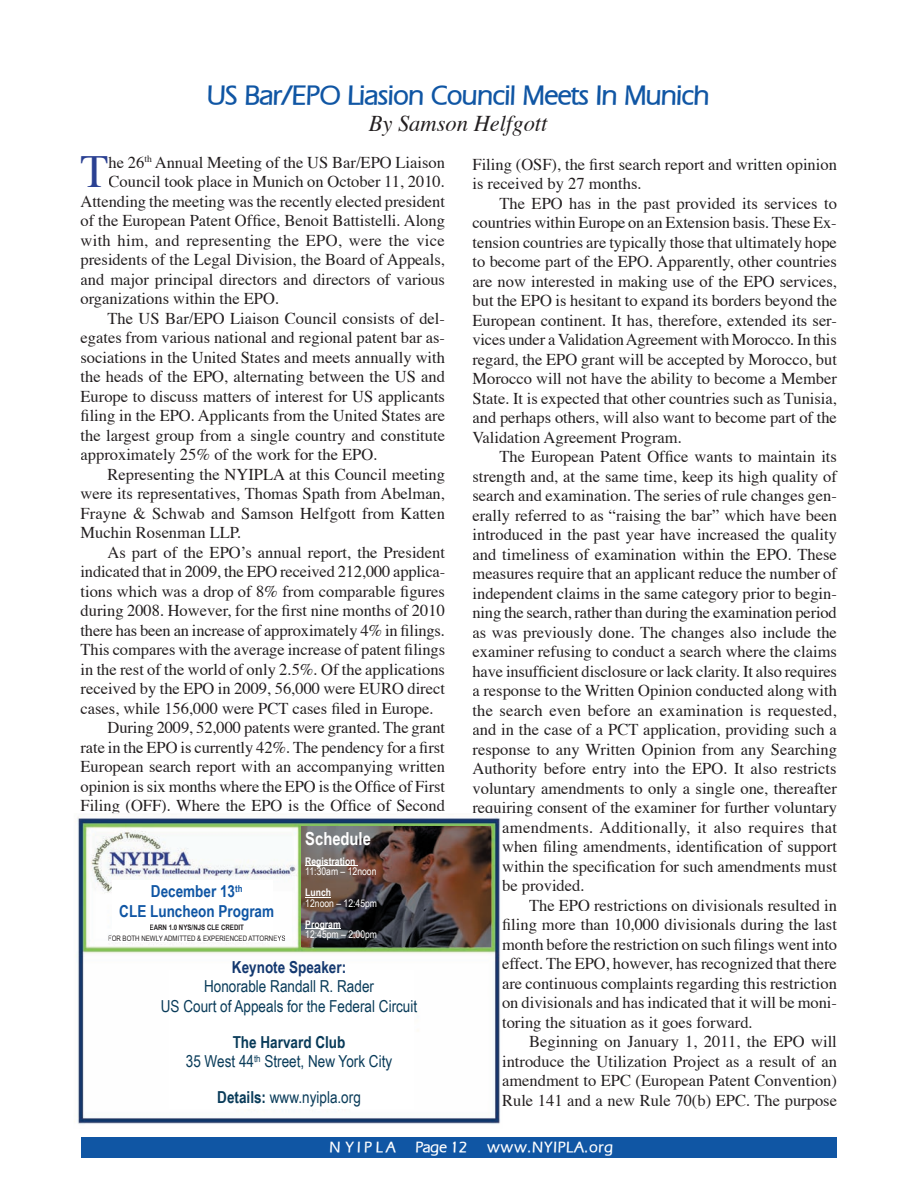
<style>
.page{position:relative;width:918px;height:1188px;background:#fff}
.page>*{position:absolute;margin:0;border:0;box-sizing:border-box;transform-origin:0 0}
.t1{font:45.9px "Times";color:#2a4092}
.t2{font:700 27px "Eric";color:#1056a4}
.t3{font:italic 22.5px "Times";color:#231f20}
.t4{font:700 18px "Arial Narrow";color:#fff}
.t5{font:16.5px/19.5px "Times";color:#231f20}
.t6{font:16.5px/19.5px "Arial Narrow";color:#093b59;text-align:center}
.t7{font:16.5px "Times";letter-spacing:.025em;color:#231f20}
.t8{font:16.5px "Times";letter-spacing:.02em;color:#231f20}
.t9{font:700 16.5px/19.5px "Arial Narrow";color:#1056a4;text-align:center}
.t10{font:700 16.5px "Arial Narrow";color:#13386f}
.t11{font:700 15px "Eric";letter-spacing:.11em;color:#fff}
.t12{font:700 15px "Eric";letter-spacing:.06em;color:#fff}
.t13{font:10.5px "Arial Narrow";color:#fff}
.t14{font:700 10.5px "Arial Narrow";color:#fff}
.t15{font:700 7.5px "Arial Narrow";color:#231f20}
.s1{font-weight:700}
</style>
<div class="page">
<div style="left:81px;top:1137px;width:756px;height:21px;background:#1056a4"></div>
<img style="left:74px;top:816px;width:427px;height:308px">
<div style="left:169px;top:970px;width:245px;height:138px;background:#fff"></div>
<div style="left:113px;top:880px;width:160px;height:62px;background:#fff"></div>
<img style="left:108px;top:935px;width:177px;height:6px">
<div style="left:113px;top:935px;width:160px;height:6px;background:#fff"></div>
<img style="left:301px;top:827px;width:189px;height:120px">
<hr style="left:305px;top:866px;width:53px;height:1px;background:#fff">
<svg style="left:305px;top:897px;width:26px;height:1px"></svg>
<hr style="left:305px;top:929px;width:36px;height:1px;background:#fff">
<h2 class="t2" style="left:207px;top:76px;width:503px">US Bar/EPO Liasion Council Meets In Munich</h2>
<h3 class="t3" style="left:369px;top:103px;width:180px">By Samson Helfgott</h3>
<h1 class="t1" style="left:81px;top:129px;width:30px">T</h1>
<p class="t5" style="left:109px;top:151px;width:338px">he 26<sup>th</sup> Annual Meeting of the US Bar/EPO Liaison</p>
<p class="t5" style="left:109px;top:170px;width:338px">Council took place in Munich on October 11, 2010.</p>
<p class="t5" style="left:81px;top:190px;width:366px">Attending the meeting was the recently elected president</p>
<p class="t5" style="left:81px;top:209px;width:366px">of the European Patent Office, Benoit Battistelli. Along</p>
<p class="t8" style="left:81px;top:225px;width:366px">with him, and representing the EPO, were the vice</p>
<p class="t5" style="left:81px;top:248px;width:366px">presidents of the Legal Division, the Board of Appeals,</p>
<p class="t5" style="left:81px;top:268px;width:366px">and major principal directors and directors of various</p>
<p class="t5" style="left:81px;top:287px;width:200px">organizations within the EPO.</p>
<p class="t5" style="left:108px;top:307px;width:339px">The US Bar/EPO Liaison Council consists of del-</p>
<p class="t5" style="left:81px;top:326px;width:366px">egates from various national and regional patent bar as-</p>
<p class="t5" style="left:81px;top:346px;width:366px">sociations in the United States and meets annually with</p>
<p class="t5" style="left:81px;top:365px;width:366px">the heads of the EPO, alternating between the US and</p>
<p class="t5" style="left:81px;top:385px;width:366px">Europe to discuss matters of interest for US applicants</p>
<p class="t5" style="left:81px;top:404px;width:366px">filing in the EPO. Applicants from the United States are</p>
<p class="t5" style="left:81px;top:424px;width:366px">the largest group from a single country and constitute</p>
<p class="t5" style="left:81px;top:443px;width:298px">approximately 25% of the work for the EPO.</p>
<p class="t5" style="left:108px;top:463px;width:339px">Representing the NYIPLA at this Council meeting</p>
<p class="t5" style="left:81px;top:482px;width:366px">were its representatives, Thomas Spath from Abelman,</p>
<p class="t5" style="left:81px;top:502px;width:366px">Frayne &amp; Schwab and Samson Helfgott from Katten</p>
<p class="t5" style="left:81px;top:521px;width:162px">Muchin Rosenman LLP.</p>
<p class="t5" style="left:108px;top:541px;width:339px">As part of the EPO’s annual report, the President</p>
<p class="t5" style="left:81px;top:560px;width:366px">indicated that in 2009, the EPO received 212,000 applica-</p>
<p class="t5" style="left:81px;top:580px;width:366px">tions which was a drop of 8% from comparable figures</p>
<p class="t5" style="left:81px;top:599px;width:366px">during 2008. However, for the first nine months of 2010</p>
<p class="t5" style="left:81px;top:619px;width:366px">there has been an increase of approximately 4% in filings.</p>
<p class="t5" style="left:81px;top:638px;width:366px">This compares with the average increase of patent filings</p>
<p class="t5" style="left:81px;top:658px;width:366px">in the rest of the world of only 2.5%. Of the applications</p>
<p class="t5" style="left:81px;top:677px;width:366px">received by the EPO in 2009, 56,000 were EURO direct</p>
<p class="t5" style="left:81px;top:697px;width:355px">cases, while 156,000 were PCT cases filed in Europe.</p>
<p class="t5" style="left:108px;top:716px;width:339px">During 2009, 52,000 patents were granted. The grant</p>
<p class="t5" style="left:81px;top:736px;width:366px">rate in the EPO is currently 42%. The pendency for a first</p>
<p class="t5" style="left:81px;top:755px;width:366px">European search report with an accompanying written</p>
<p class="t5" style="left:81px;top:775px;width:366px">opinion is six months where the EPO is the Office of First</p>
<p class="t5" style="left:81px;top:794px;width:366px">Filing (OFF). Where the EPO is the Office of Second</p>
<p class="t9" style="left:119px;top:882px;width:156px">December 13<sup>th<br></sup>CLE Luncheon Program</p>
<p class="t15" style="left:150px;top:923px;width:96px">EARN 1.0 NYS/NJS CLE CREDIT</p>
<p class="t4" style="left:305px;top:828px;width:67px">Schedule</p>
<p class="t14" style="left:305px;top:855px;width:52px">Registration</p>
<p class="t13" style="left:305px;top:866px;width:73px">11:30am – 12noon</p>
<p class="t14" style="left:305px;top:886px;width:27px">Lunch</p>
<p class="t13" style="left:305px;top:897px;width:73px">12noon – 12:45pm</p>
<p class="t14" style="left:305px;top:918px;width:37px">Program</p>
<p class="t13" style="left:305px;top:929px;width:73px">12:45pm – 2:00pm</p>
<p class="t10" style="left:232px;top:957px;width:116px">Keynote Speaker:</p>
<p class="t6" style="left:161px;top:977px;width:258px">Honorable Randall R. Rader<br>US Court of Appeals for the Federal Circuit</p>
<p class="t6" style="left:186px;top:1032px;width:208px"><span class="s1">The Harvard Club<br></span>35 West 44<sup>th</sup> Street, New York City</p>
<p class="t6" style="left:217px;top:1088px;width:145px"><span class="s1">Details:</span> www.nyipla.org</p>
<p class="t5" style="left:472px;top:153px;width:366px">Filing (OSF), the first search report and written opinion is received by 27 months.</p>
<p class="t5" style="left:472px;top:192px;width:366px;text-align:justify;text-indent:27px">The EPO has in the past provided its services to countries within Europe on an Extension basis. These Ex&shy;tension countries are typically those that ultimately hope to become part of the EPO. Apparently, other countries are now interested in making use of the EPO services, but the EPO is hesitant to expand its borders beyond the European continent. It has, therefore, extended its ser&shy;vices under a Validation Agreement with Morocco. In this regard, the EPO grant will be accepted by Morocco, but Morocco will not have the ability to become a Member State. It is expected that other countries such as Tunisia, and perhaps others, will also want to become part of the Validation Agreement Program.</p>
<p class="t5" style="left:500px;top:445px;width:339px">The European Patent Office wants to maintain its</p>
<p class="t5" style="left:472px;top:465px;width:366px">strength and, at the same time, keep its high quality of</p>
<p class="t5" style="left:472px;top:484px;width:366px">search and examination. The series of rule changes gen-</p>
<p class="t5" style="left:472px;top:504px;width:366px">erally referred to as “raising the bar” which have been</p>
<p class="t5" style="left:472px;top:523px;width:366px">introduced in the past year have increased the quality</p>
<p class="t5" style="left:472px;top:543px;width:366px">and timeliness of examination within the EPO. These</p>
<p class="t5" style="left:472px;top:562px;width:366px">measures require that an applicant reduce the number of</p>
<p class="t5" style="left:472px;top:582px;width:366px">independent claims in the same category prior to begin-</p>
<p class="t5" style="left:472px;top:601px;width:366px">ning the search, rather than during the examination period</p>
<p class="t5" style="left:472px;top:621px;width:366px">as was previously done. The changes also include the</p>
<p class="t5" style="left:472px;top:640px;width:366px">examiner refusing to conduct a search where the claims</p>
<p class="t5" style="left:472px;top:660px;width:366px">have insufficient disclosure or lack clarity. It also requires</p>
<p class="t5" style="left:472px;top:679px;width:366px">a response to the Written Opinion conducted along with</p>
<p class="t5" style="left:472px;top:699px;width:366px">the search even before an examination is requested,</p>
<p class="t5" style="left:472px;top:718px;width:366px">and in the case of a PCT application, providing such a</p>
<p class="t5" style="left:472px;top:738px;width:366px">response to any Written Opinion from any Searching</p>
<p class="t5" style="left:472px;top:757px;width:366px">Authority before entry into the EPO. It also restricts</p>
<p class="t5" style="left:472px;top:777px;width:366px">voluntary amendments to only a single one, thereafter</p>
<p class="t5" style="left:472px;top:796px;width:366px">requiring consent of the examiner for further voluntary</p>
<p class="t7" style="left:502px;top:812px;width:336px">amendments. Additionally, it also requires that</p>
<p class="t5" style="left:502px;top:835px;width:336px">when filing amendments, identification of support</p>
<p class="t5" style="left:502px;top:855px;width:336px">within the specification for such amendments must</p>
<p class="t5" style="left:502px;top:874px;width:84px">be provided.</p>
<p class="t5" style="left:529px;top:894px;width:309px">The EPO restrictions on divisionals resulted in</p>
<p class="t5" style="left:502px;top:913px;width:336px">filing more than 10,000 divisionals during the last</p>
<p class="t5" style="left:502px;top:933px;width:336px">month before the restriction on such filings went into</p>
<p class="t5" style="left:502px;top:952px;width:336px">effect. The EPO, however, has recognized that there</p>
<p class="t5" style="left:502px;top:972px;width:336px">are continuous complaints regarding this restriction</p>
<p class="t5" style="left:502px;top:991px;width:336px">on divisionals and has indicated that it will be moni-</p>
<p class="t5" style="left:502px;top:1011px;width:252px">toring the situation as it goes forward.</p>
<p class="t5" style="left:529px;top:1030px;width:309px">Beginning on January 1, 2011, the EPO will</p>
<p class="t5" style="left:502px;top:1050px;width:336px">introduce the Utilization Project as a result of an</p>
<p class="t5" style="left:502px;top:1069px;width:336px">amendment to EPC (European Patent Convention)</p>
<p class="t5" style="left:502px;top:1089px;width:336px">Rule 141 and a new Rule 70(b) EPC. The purpose</p>
<p class="t12" style="left:330px;top:1136px;width:67px">N Y I P L A</p>
<p class="t12" style="left:415px;top:1136px;width:53px">Page 12</p>
<p class="t11" style="left:487px;top:1136px;width:127px">www.NYIPLA.org</p>
</div>
